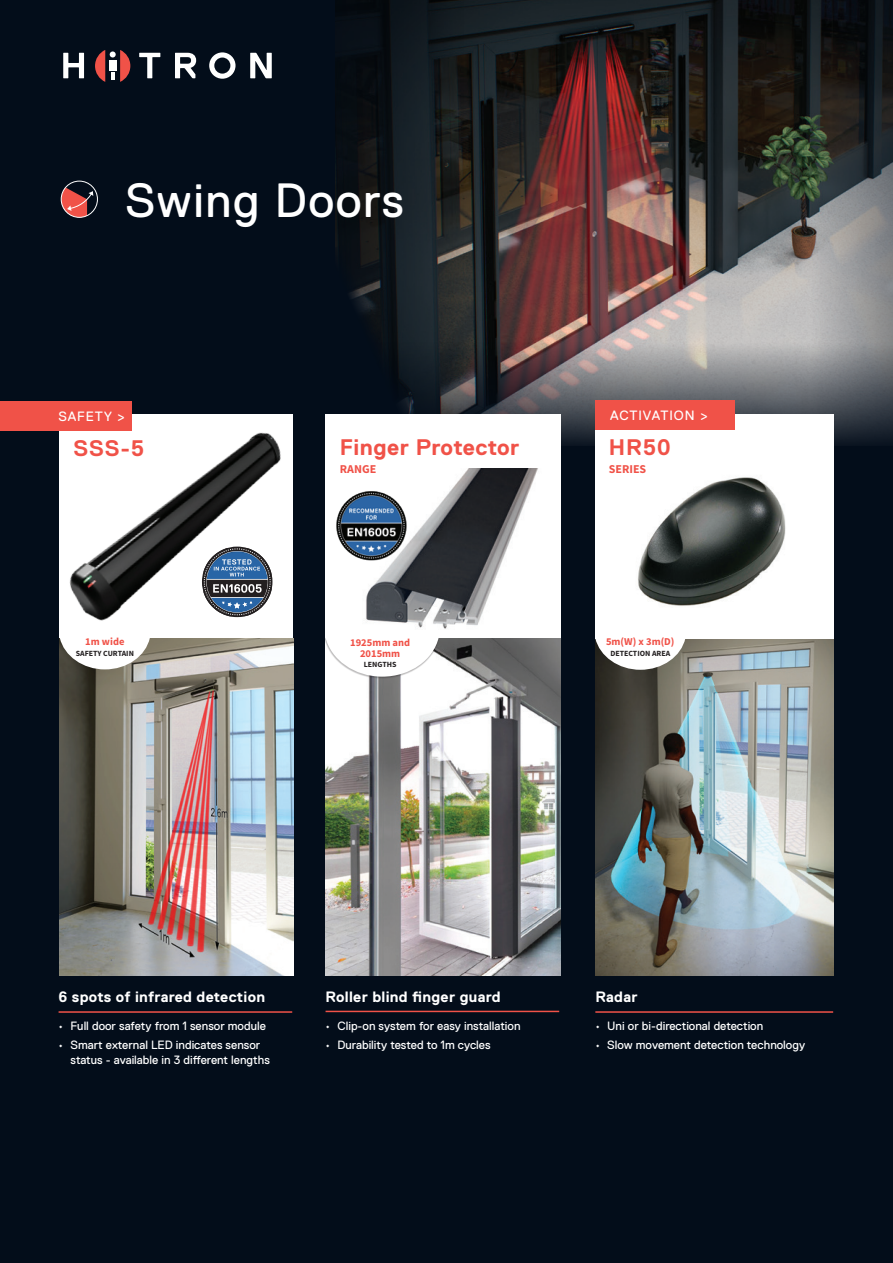
<style>
.page{position:relative;width:893px;height:1263px;background:#030d1a}
.page>*{position:absolute;margin:0;border:0;box-sizing:border-box;transform-origin:0 0}
.t1{font:48px "Replica LL";letter-spacing:.03em;color:#fff}
.t2{font:700 22.5px "Replica LL";letter-spacing:.02em;color:#f05248}
.t3{font:700 15px "Replica LL";letter-spacing:.02em;color:#fff}
.t4{font:13.5px "Replica LL";letter-spacing:.07em;color:#fff}
.t5{font:12px/15px "Replica LL";color:#fff}
.t6{font:700 12px "Source Sans Pro";color:#f05248}
.t7{font:700 10.5px/10.5px "Source Sans Pro";color:#f05248;text-align:center}
.t8{font:700 7.95px "Source Sans Pro";color:#231f20}
</style>
<div class="page">
<img style="left:463px;top:0;width:430px;height:342px">
<svg style="left:463px;top:342px;width:430px;height:105px;background:#6d6c70"></svg>
<svg style="left:0;top:0;width:463px;height:414px"></svg>
<svg style="left:61px;top:181px;width:37px;height:37px"></svg>
<svg style="left:63px;top:53px;width:21px;height:25px"></svg>
<svg style="left:139px;top:53px;width:21px;height:25px"></svg>
<svg style="left:175px;top:53px;width:21px;height:25px"></svg>
<svg style="left:250px;top:53px;width:22px;height:25px"></svg>
<svg style="left:209px;top:52px;width:27px;height:27px"></svg>
<svg style="left:95px;top:50px;width:35px;height:32px"></svg>
<img style="left:60px;top:639px;width:233px;height:336px">
<hr style="left:59px;top:1011px;width:233px;height:2px;background:#f05248">
<hr style="left:326px;top:1011px;width:233px;height:1px;background:#f05248">
<hr style="left:595px;top:1011px;width:238px;height:2px;background:#f05248">
<svg style="left:60px;top:638px;width:90px;height:31px;background:#dad9d7"></svg>
<img style="left:595px;top:639px;width:239px;height:336px">
<div style="left:595px;top:414px;width:239px;height:225px;background:#fff"></div>
<img style="left:638px;top:477px;width:148px;height:129px">
<svg style="left:595px;top:639px;width:90px;height:31px;background:#d0d0cd"></svg>
<div style="left:595px;top:400px;width:140px;height:30px;background:#f05248"></div>
<img style="left:59px;top:405px;width:270px;height:231px">
<div style="left:325px;top:414px;width:235px;height:238px;background:#fff"></div>
<img style="left:366px;top:468px;width:183px;height:171px">
<img style="left:325px;top:639px;width:235px;height:337px">
<div style="left:324px;top:637px;width:115px;height:42px;background:#231f20;opacity:.3"></div>
<svg style="left:325px;top:637px;width:114px;height:40px"></svg>
<div style="left:0;top:402px;width:132px;height:29px;background:#f05248"></div>
<img style="left:336px;top:490px;width:71px;height:71px">
<h1 class="t1" style="left:125px;top:174px;width:280px">Swing Doors</h1>
<p class="t4" style="left:58px;top:409px;width:68px">SAFETY &gt;</p>
<p class="t4" style="left:610px;top:407px;width:99px">ACTIVATION &gt;</p>
<h2 class="t2" style="left:73px;top:436px;width:73px">SSS-5</h2>
<h2 class="t2" style="left:340px;top:435px;width:181px">Finger Protector</h2>
<h2 class="t2" style="left:609px;top:435px;width:63px">HR50</h2>
<p class="t7" style="left:85px;top:637px;width:41px">1m wide</p>
<p class="t8" style="left:76px;top:648px;width:60px">SAFETY CURTAIN</p>
<p class="t6" style="left:340px;top:461px;width:38px">RANGE</p>
<p class="t6" style="left:609px;top:461px;width:39px">SERIES</p>
<p class="t7" style="left:350px;top:638px;width:61px">1925mm and<br>2015mm</p>
<p class="t8" style="left:364px;top:659px;width:34px">LENGTHS</p>
<p class="t7" style="left:606px;top:637px;width:70px">5m(W) x 3m(D)</p>
<p class="t8" style="left:610px;top:648px;width:61px">DETECTION AREA</p>
<p class="t3" style="left:59px;top:989px;width:208px">6 spots of infrared detection</p>
<p class="t5" style="left:59px;top:1018px;width:209px">• Full door safety from 1 sensor module</p>
<p class="t5" style="left:70px;top:1038px;width:201px;text-indent:-12px">• Smart external LED indicates sensor status - available in 3 different lengths</p>
<p class="t3" style="left:326px;top:988px;width:177px">Roller blind finger guard</p>
<p class="t5" style="left:326px;top:1018px;width:197px">• Clip-on system for easy installation</p>
<p class="t5" style="left:326px;top:1037px;width:167px">• Durability tested to 1m cycles</p>
<p class="t3" style="left:595px;top:989px;width:44px">Radar</p>
<p class="t5" style="left:595px;top:1018px;width:169px">• Uni or bi-directional detection</p>
<p class="t5" style="left:595px;top:1038px;width:211px">• Slow movement detection technology</p>
</div>
